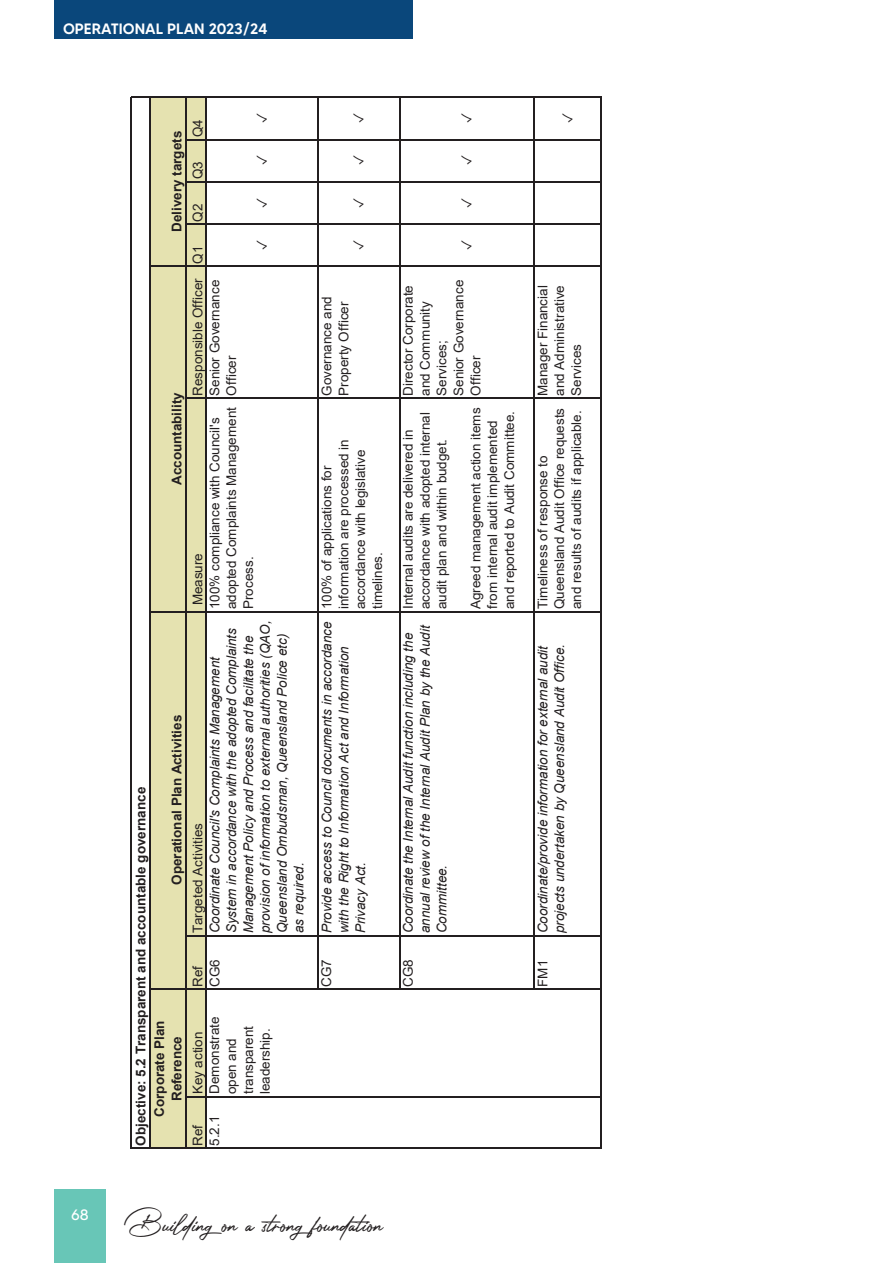
<style>
.page{position:relative;width:893px;height:1263px;background:#fff}
.page>*{position:absolute;margin:0;border:0;box-sizing:border-box;transform-origin:0 0}
.t1{font:28.5px "Photograph Signature";color:#231f20}
.t2{font:500 15px "MADETOMMY";color:#fff}
.t3{font:15px "MADETOMMY";color:#fff}
.t4{font:13.5px/16.8px "Arial";color:#231f20}
.t5{font:italic 13.5px/16.8px "Arial";color:#231f20}
.t6{font:700 13.5px/18.6px "Arial";color:#231f20}
</style>
<div class="page">
<div style="left:54px;top:1189px;width:52px;height:74px;background:#68c6b7"></div>
<div style="left:54px;top:0;width:358px;height:39px;background:#0a477b"></div>
<div style="left:150px;top:97px;width:56px;height:1051px;background:#e5e2b0"></div>
<hr style="left:130px;top:1148px;width:472px;height:1px;background:#231f20">
<hr style="left:131px;top:97px;width:471px;height:1px;background:#231f20">
<hr style="left:151px;top:989px;width:451px;height:1px;background:#231f20">
<hr style="left:151px;top:611px;width:451px;height:1px;background:#231f20">
<hr style="left:151px;top:266px;width:451px;height:1px;background:#231f20">
<hr style="left:187px;top:1096px;width:415px;height:1px;background:#231f20">
<hr style="left:187px;top:935px;width:415px;height:1px;background:#231f20">
<hr style="left:187px;top:398px;width:415px;height:1px;background:#231f20">
<hr style="left:187px;top:224px;width:415px;height:1px;background:#231f20">
<hr style="left:187px;top:181px;width:415px;height:1px;background:#231f20">
<hr style="left:187px;top:139px;width:415px;height:1px;background:#231f20">
<hr style="left:130px;top:97px;width:1px;height:1051px;background:#231f20">
<hr style="left:150px;top:97px;width:1px;height:1051px;background:#231f20">
<hr style="left:186px;top:97px;width:1px;height:1051px;background:#231f20">
<hr style="left:205px;top:97px;width:2px;height:1051px;background:#231f20">
<hr style="left:318px;top:97px;width:1px;height:892px;background:#231f20">
<hr style="left:399px;top:97px;width:1px;height:892px;background:#231f20">
<hr style="left:533px;top:97px;width:2px;height:892px;background:#231f20">
<hr style="left:601px;top:97px;width:1px;height:1051px;background:#231f20">
<p class="t2" style="left:63px;top:19px;width:206px">OPERATIONAL PLAN 2023/24</p>
<p class="t6" style="left:168px;top:232px;width:102px;rotate:-90deg">Delivery targets</p>
<p class="t6" style="left:168px;top:485px;width:94px;rotate:-90deg">Accountability</p>
<p class="t6" style="left:168px;top:885px;width:172px;rotate:-90deg">Operational Plan Activities</p>
<p class="t6" style="left:132px;top:1117px;width:331px;text-indent:-29px;rotate:-90deg">Objective: 5.2 Transparent and accountable governance<br>Corporate Plan</p>
<p class="t6" style="left:168px;top:1101px;width:66px;rotate:-90deg">Reference</p>
<p class="t4" style="left:189px;top:137px;width:20px;rotate:-90deg">Q4</p>
<p class="t4" style="left:189px;top:179px;width:20px;rotate:-90deg">Q3</p>
<p class="t4" style="left:189px;top:222px;width:20px;rotate:-90deg">Q2</p>
<p class="t4" style="left:189px;top:396px;width:151px;rotate:-90deg">Responsible Officer Q1</p>
<p class="t4" style="left:206px;top:396px;width:117px;rotate:-90deg">Senior Governance<br>Officer</p>
<p class="t4" style="left:206px;top:609px;width:203px;rotate:-90deg">100% compliance with Council's adopted Complaints Management<br>Process.</p>
<p class="t4" style="left:189px;top:605px;width:54px;rotate:-90deg">Measure</p>
<p class="t5" style="left:206px;top:933px;width:314px;rotate:-90deg">Coordinate Council's Complaints Management System in accordance with the adopted Complaints Management Policy and Process and facilitate the provision of information to external authorities (QAO, Queensland Ombudsman, Queensland Police etc) as required.</p>
<p class="t4" style="left:189px;top:933px;width:112px;rotate:-90deg">Targeted Activities</p>
<p class="t4" style="left:206px;top:987px;width:29px;rotate:-90deg">CG6</p>
<p class="t4" style="left:189px;top:987px;width:23px;rotate:-90deg">Ref</p>
<p class="t4" style="left:206px;top:1094px;width:79px;rotate:-90deg">Demonstrate open and transparent leadership.</p>
<p class="t4" style="left:189px;top:1094px;width:64px;rotate:-90deg">Key action</p>
<p class="t4" style="left:206px;top:1146px;width:31px;rotate:-90deg">5.2.1</p>
<p class="t4" style="left:189px;top:1146px;width:23px;rotate:-90deg">Ref</p>
<p class="t4" style="left:318px;top:396px;width:101px;rotate:-90deg">Governance and<br>Property Officer</p>
<p class="t4" style="left:318px;top:609px;width:171px;rotate:-90deg">100% of applications for information are processed in accordance with legislative timelines.</p>
<p class="t5" style="left:319px;top:933px;width:313px;rotate:-90deg">Provide access to Council documents in accordance with the Right to Information Act and Information<br>Privacy Act.</p>
<p class="t4" style="left:318px;top:987px;width:29px;rotate:-90deg">CG7</p>
<p class="t4" style="left:400px;top:396px;width:117px;rotate:-90deg">Director Corporate and Community<br>Services;<br>Senior Governance<br>Officer</p>
<p class="t4" style="left:400px;top:609px;width:198px;rotate:-90deg">Internal audits are delivered in accordance with adopted internal audit plan and within budget.</p>
<p class="t4" style="left:467px;top:609px;width:203px;rotate:-90deg">Agreed management action items from internal audit implemented and reported to Audit Committee.</p>
<p class="t5" style="left:400px;top:933px;width:310px;rotate:-90deg">Coordinate the Internal Audit function including the annual review of the Internal Audit Plan by the Audit<br>Committee.</p>
<p class="t4" style="left:400px;top:987px;width:29px;rotate:-90deg">CG8</p>
<p class="t4" style="left:534px;top:396px;width:112px;text-align:justify;rotate:-90deg">Manager Financial and Administrative Services</p>
<p class="t4" style="left:534px;top:609px;width:203px;rotate:-90deg">Timeliness of response to<br>Queensland Audit Office requests and results of audits if applicable.</p>
<p class="t5" style="left:534px;top:933px;width:291px;rotate:-90deg">Coordinate/provide information for external audit projects undertaken by Queensland Audit Office.</p>
<p class="t4" style="left:534px;top:987px;width:28px;rotate:-90deg">FM1</p>
<p class="t3" style="left:71px;top:1206px;width:19px">68</p>
<h1 class="t1" style="left:129px;top:1199px;width:256px">Buildingon a strongfoundation</h1>
</div>
